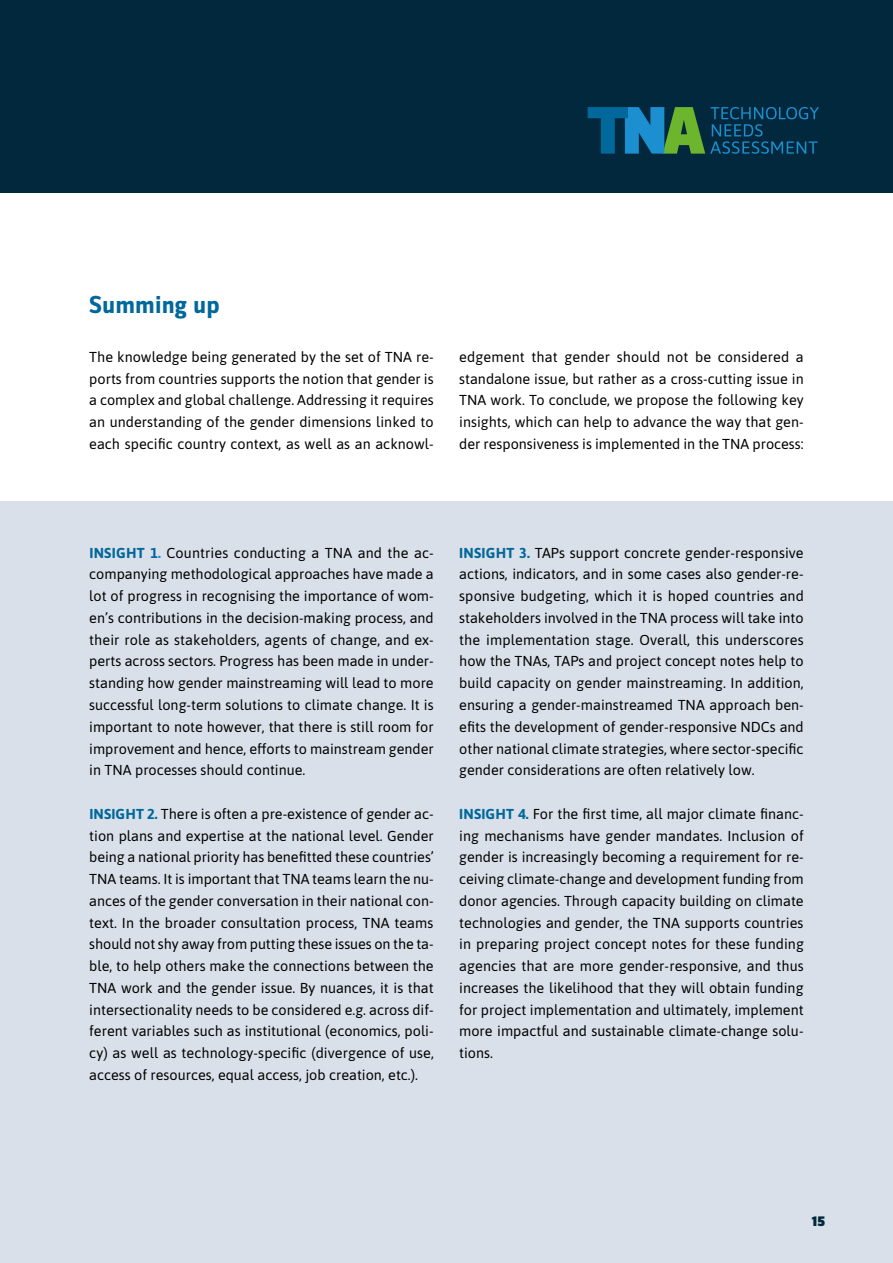
<style>
.page{position:relative;width:893px;height:1263px;background:#fff}
.page>*{position:absolute;margin:0;border:0;box-sizing:border-box;transform-origin:0 0}
.Mellemrubrik_niveau{font:700 25.5px "Zine Sans Dis";color:#00689b}
.Pagina{font:900 15px "Zine Sans Dis";color:#02283d}
.Brødtekst{font:14.4px/21.8px "Asap";color:#000;text-align:justify}
.s1{font-weight:700;color:#00689b}
.s2{font-weight:700;color:#1b8fcf}
</style>
<div class="page">
<div style="left:0;top:502px;width:893px;height:761px;background:#dae0e9"></div>
<div style="left:0;top:0;width:893px;height:192px;background:#02283d"></div>
<svg style="left:588px;top:107px;width:231px;height:47px"></svg>
<p class="Mellemrubrik_niveau" style="left:89px;top:292px;width:132px">Summing up</p>
<p class="Brødtekst" style="left:89px;top:345px;width:346px">The knowledge being generated by the set of TNA re&shy;ports from countries supports the notion that gender is a complex and global challenge. Addressing it requires an understanding of the gender dimensions linked to each specific country context, as well as an acknowl-</p>
<p class="Brødtekst" style="left:459px;top:345px;width:346px">edgement that gender should not be considered a standalone issue, but rather as a cross-cutting issue in TNA work. To conclude, we propose the following key insights, which can help to advance the way that gen&shy;der responsiveness is implemented in the TNA process:</p>
<p class="Brødtekst" style="left:89px;top:541px;width:346px"><span class="s1">INSIGHT 1</span><span class="s2">.</span> Countries conducting a TNA and the ac&shy;companying methodological approaches have made a lot of progress in recognising the importance of wom&shy;en’s contributions in the decision-making process, and their role as stakeholders, agents of change, and ex&shy;perts across sectors. Progress has been made in under&shy;standing how gender mainstreaming will lead to more successful long-term solutions to climate change. It is important to note however, that there is still room for improvement and hence, efforts to mainstream gender in TNA processes should continue.</p>
<p class="Brødtekst" style="left:89px;top:802px;width:346px"><span class="s1">INSIGHT 2.</span> There is often a pre-existence of gender ac&shy;tion plans and expertise at the national level. Gender being a national priority has benefitted these countries’ TNA teams. It is important that TNA teams learn the nu&shy;ances of the gender conversation in their national con&shy;text. In the broader consultation process, TNA teams should not shy away from putting these issues on the ta&shy;ble, to help others make the connections between the TNA work and the gender issue. By nuances, it is that intersectionality needs to be considered e.g. across dif&shy;ferent variables such as institutional (economics, poli&shy;cy) as well as technology-specific (divergence of use, access of resources, equal access, job creation, etc.).</p>
<p class="Brødtekst" style="left:459px;top:541px;width:346px"><span class="s1">INSIGHT 3.</span> TAPs support concrete gender-responsive actions, indicators, and in some cases also gender-re&shy;sponsive budgeting, which it is hoped countries and stakeholders involved in the TNA process will take into the implementation stage. Overall, this underscores how the TNAs, TAPs and project concept notes help to build capacity on gender mainstreaming. In addition, ensuring a gender-mainstreamed TNA approach ben&shy;efits the development of gender-responsive NDCs and other national climate strategies, where sector-specific gender considerations are often relatively low.</p>
<p class="Brødtekst" style="left:459px;top:802px;width:346px"><span class="s1">INSIGHT 4.</span> For the first time, all major climate financ&shy;ing mechanisms have gender mandates. Inclusion of gender is increasingly becoming a requirement for re&shy;ceiving climate-change and development funding from donor agencies. Through capacity building on climate technologies and gender, the TNA supports countries in preparing project concept notes for these funding agencies that are more gender-responsive, and thus increases the likelihood that they will obtain funding for project implementation and ultimately, implement more impactful and sustainable climate-change solu&shy;tions.</p>
<p class="Pagina" style="left:812px;top:1212px;width:15px">15</p>
</div>
